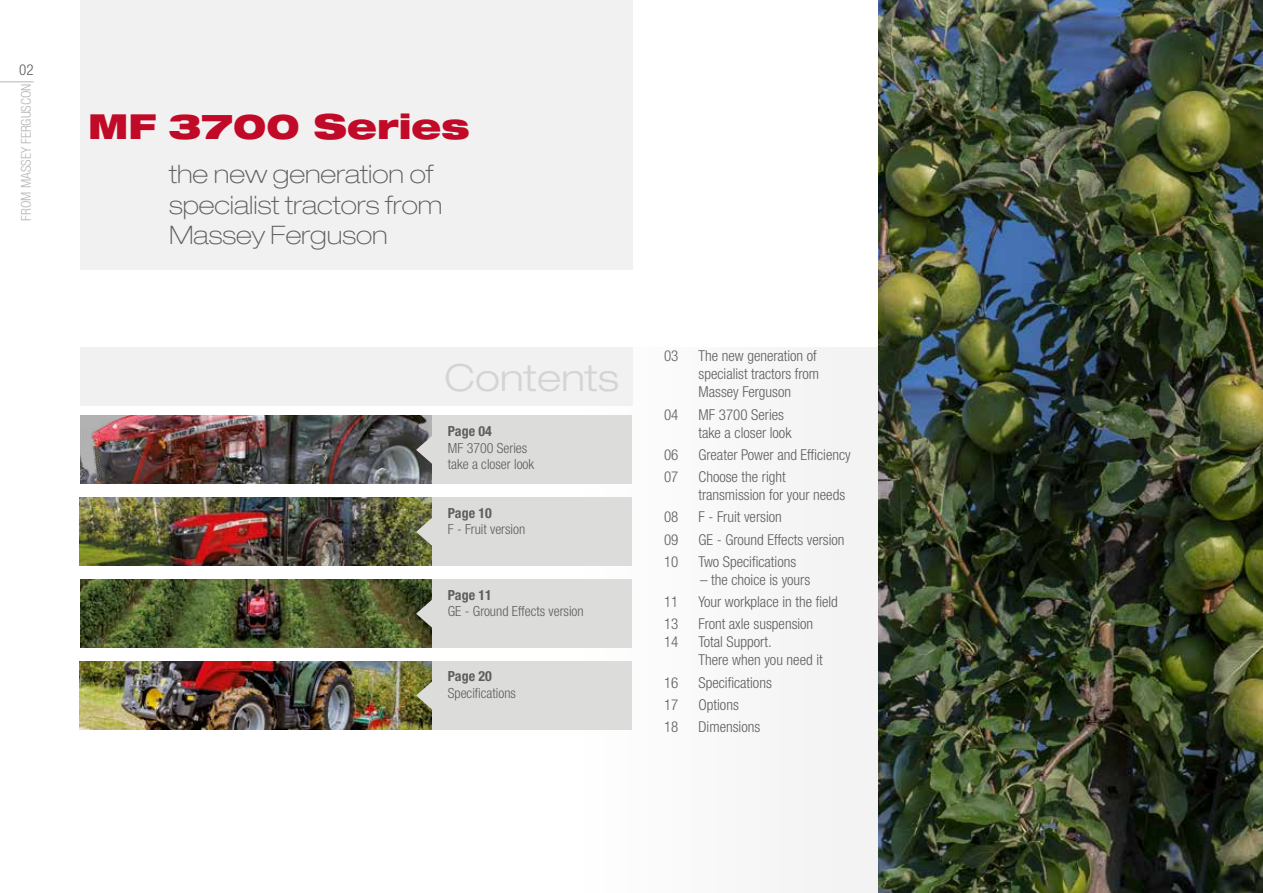
<style>
.page{position:relative;width:1263px;height:893px;background:#fff}
.page>*{position:absolute;margin:0;border:0;box-sizing:border-box;transform-origin:0 0}
.t1{font:300 expanded 37.5px "Helvetica Neue LTW1 G";color:#d4d4d4}
.t2{font:900 expanded 34.5px "Helvetica Neue LTW1 G";color:#c10a27}
.t3{font:100 expanded 25.5px/30.6px "Helvetica Neue LTW1 G";color:#5f5e5e}
.t4{font:300 condensed 15px/18px "Helvetica Neue LTW1 G";color:#5f5e5e}
.t5{font:300 condensed 13.95px/16.8px "Helvetica Neue LTW1 G";color:#5f5e5e}
.t6{font:700 condensed 13.95px "Helvetica Neue LTW1 G";color:#5f5e5e}
.t7{font:300 condensed 13.5px "Helvetica Neue LTW1 G";color:#b6b5b5}
</style>
<div class="page">
<div style="left:80px;top:348px;width:552px;height:58px;background:#f1f1f1"></div>
<div style="left:448px;top:348px;width:430px;height:545px;background:#f8f8f8"></div>
<div style="left:80px;top:0;width:552px;height:269px;background:#f1f1f1"></div>
<img style="left:878px;top:0;width:385px;height:893px">
<hr style="left:0;top:81px;width:34px;height:1px;background:#b6b5b5">
<img style="left:80px;top:415px;width:353px;height:69px">
<svg style="left:416px;top:435px;width:17px;height:30px"></svg>
<div style="left:433px;top:416px;width:199px;height:68px;background:#dcdcdb"></div>
<img style="left:80px;top:497px;width:353px;height:69px">
<svg style="left:416px;top:517px;width:17px;height:29px"></svg>
<div style="left:433px;top:497px;width:199px;height:69px;background:#dcdcdb"></div>
<img style="left:80px;top:579px;width:353px;height:68px">
<svg style="left:416px;top:599px;width:17px;height:29px"></svg>
<div style="left:433px;top:579px;width:199px;height:68px;background:#dcdcdb"></div>
<img style="left:80px;top:661px;width:353px;height:68px">
<svg style="left:416px;top:681px;width:17px;height:29px"></svg>
<div style="left:433px;top:661px;width:199px;height:68px;background:#dcdcdb"></div>
<p class="t4" style="left:19px;top:61px;width:16px">02</p>
<p class="t7" style="left:18px;top:221px;width:139px;rotate:-90deg">FROM MASSEY FERGUSCON</p>
<h2 class="t2" style="left:88px;top:105px;width:383px">MF 3700 Series</h2>
<h3 class="t3" style="left:169px;top:158px;width:275px">the new generation of specialist tractors from<br>Massey Ferguson</h3>
<h1 class="t1" style="left:445px;top:355px;width:176px">Contents</h1>
<p class="t6" style="left:448px;top:422px;width:46px">Page 04</p>
<p class="t5" style="left:448px;top:439px;width:88px">MF 3700 Series take a closer look</p>
<p class="t6" style="left:448px;top:504px;width:46px">Page 10</p>
<p class="t5" style="left:448px;top:521px;width:79px">F - Fruit version</p>
<p class="t6" style="left:448px;top:586px;width:46px">Page 11</p>
<p class="t5" style="left:448px;top:603px;width:137px">GE - Ground Effects version</p>
<p class="t6" style="left:448px;top:668px;width:46px">Page 20</p>
<p class="t5" style="left:448px;top:685px;width:70px">Specifications</p>
<p class="t4" style="left:664px;top:347px;width:16px">03</p>
<p class="t4" style="left:698px;top:347px;width:122px">The new generation of specialist tractors from<br>Massey Ferguson</p>
<p class="t4" style="left:664px;top:405px;width:16px">04</p>
<p class="t4" style="left:698px;top:405px;width:94px">MF 3700 Series take a closer look</p>
<p class="t4" style="left:664px;top:446px;width:16px">06</p>
<p class="t4" style="left:698px;top:446px;width:154px">Greater Power and Efficiency</p>
<p class="t4" style="left:664px;top:468px;width:16px">07</p>
<p class="t4" style="left:698px;top:468px;width:148px">Choose the right transmission for your needs</p>
<p class="t4" style="left:664px;top:508px;width:16px">08</p>
<p class="t4" style="left:698px;top:508px;width:85px">F - Fruit version</p>
<p class="t4" style="left:664px;top:530px;width:16px">09</p>
<p class="t4" style="left:698px;top:530px;width:147px">GE - Ground Effects version</p>
<p class="t4" style="left:664px;top:553px;width:16px">10</p>
<p class="t4" style="left:698px;top:553px;width:99px">Two Specifications</p>
<p class="t4" style="left:700px;top:571px;width:112px">– the choice is yours</p>
<p class="t4" style="left:664px;top:593px;width:16px">11</p>
<p class="t4" style="left:698px;top:593px;width:141px">Your workplace in the field</p>
<p class="t4" style="left:664px;top:615px;width:16px">13</p>
<p class="t4" style="left:698px;top:615px;width:116px">Front axle suspension</p>
<p class="t4" style="left:664px;top:633px;width:16px">14</p>
<p class="t4" style="left:698px;top:633px;width:126px">Total Support.<br>There when you need it</p>
<p class="t4" style="left:664px;top:673px;width:16px">16</p>
<p class="t4" style="left:698px;top:673px;width:75px">Specifications</p>
<p class="t4" style="left:664px;top:696px;width:16px">17</p>
<p class="t4" style="left:698px;top:696px;width:42px">Options</p>
<p class="t4" style="left:664px;top:718px;width:16px">18</p>
<p class="t4" style="left:698px;top:718px;width:63px">Dimensions</p>
</div>
